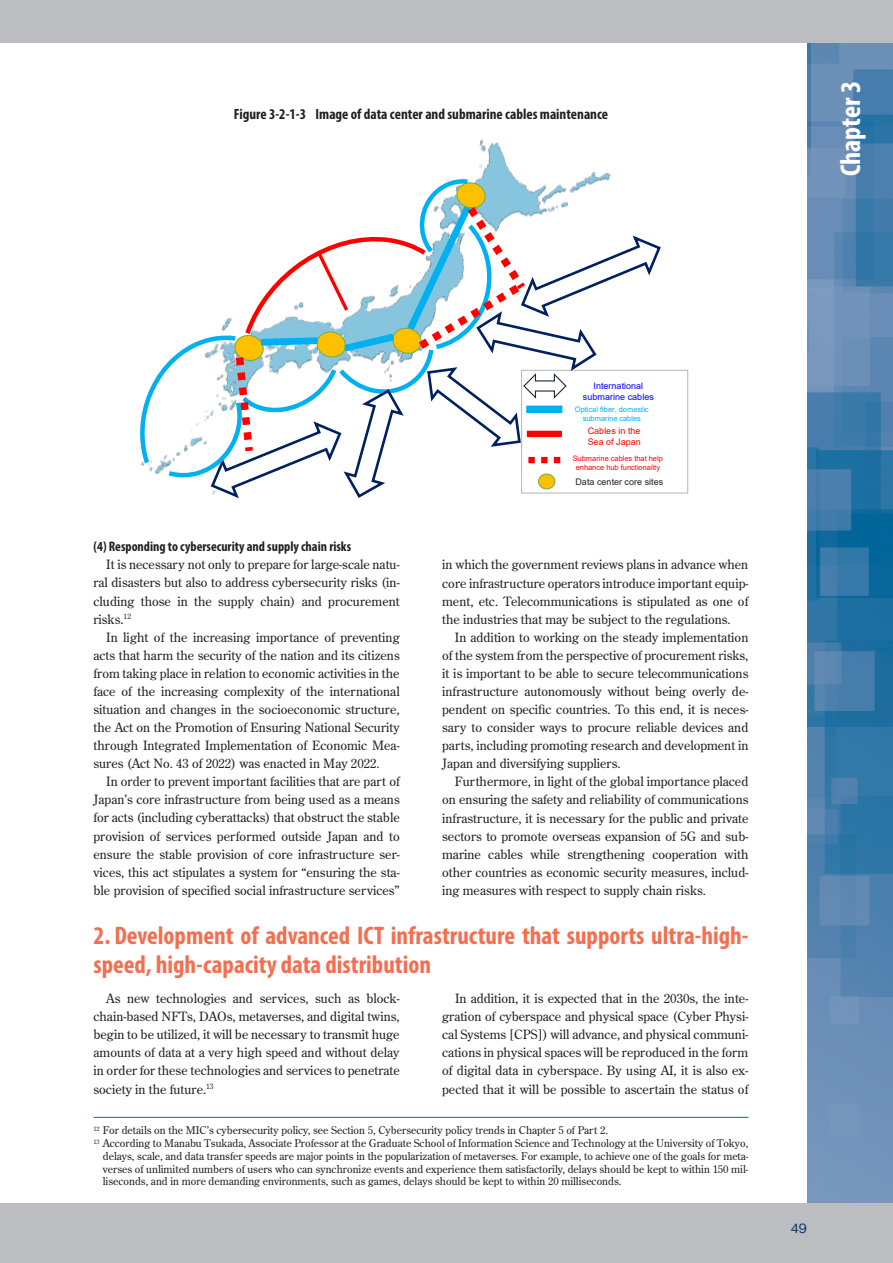
<style>
.page{position:relative;width:893px;height:1263px;background:#fff}
.page>*{position:absolute;margin:0;border:0;box-sizing:border-box;transform-origin:0 0}
.t1{font:700 condensed 28.65px "Myriad Pro";color:#fff}
.t2{font:700 condensed 25.5px/29.7px "Myriad Pro";color:#f36f51}
.t3{font:700 condensed 14.85px "Myriad Pro";color:#231f20}
.t4{font:700 condensed 13.8px "Myriad Pro";color:#231f20}
.t5{font:12.75px/18.1px "Century Old Style Std";color:#231f20;text-align:justify}
.t6{font:500 12.75px "Gothic BBB Pr 6";color:#00376b}
.t7{font:10.65px "Century Old Style Std";color:#231f20}
.t8{font:9px/10.8px "Arial";letter-spacing:.005em;color:#00f;text-align:center}
.t9{font:9px/10.8px "Arial";letter-spacing:.005em;color:#f00}
.t10{font:9px "Arial";color:#231f20}
.t11{font:7.5px/9px "Arial";color:#f00;text-align:center}
.t12{font:7.5px/9px "Arial";color:#00b0f0;text-align:center}
</style>
<div class="page">
<img style="left:479px;top:139px;width:132px;height:39px">
<svg style="left:140px;top:178px;width:523px;height:321px"></svg>
<hr style="left:94px;top:1117px;width:654px;height:1px;background:#006cb7">
<img style="left:808px;top:43px;width:85px;height:1160px">
<div style="left:0;top:1203px;width:893px;height:60px;background:#bcbdc0"></div>
<div style="left:0;top:0;width:893px;height:43px;background:#bcbdc0"></div>
<p class="t3" style="left:234px;top:105px;width:376px">Figure 3-2-1-3 Image of data center and submarine cables maintenance</p>
<h1 class="t1" style="left:833px;top:176px;width:97px;rotate:-90deg">Chapter 3</h1>
<p class="t8" style="left:583px;top:380px;width:72px">International submarine cables</p>
<p class="t9" style="left:588px;top:425px;width:55px">Cables in the<br>Sea of Japan</p>
<p class="t10" style="left:575px;top:475px;width:89px">Data center core sites</p>
<p class="t12" style="left:575px;top:405px;width:75px">Optical fiber, domestic submarine cables</p>
<p class="t11" style="left:573px;top:454px;width:92px">Submarine cables that help enhance hub functionality</p>
<p class="t4" style="left:94px;top:538px;width:259px">(4) Responding to cybersecurity and supply chain risks</p>
<p class="t5" style="left:94px;top:555px;width:308px;text-indent:13px">It is necessary not only to prepare for large-scale natu&shy;ral disasters but also to address cybersecurity risks (in&shy;cluding those in the supply chain) and procurement risks.<sup>12</sup></p>
<p class="t5" style="left:94px;top:628px;width:308px;text-indent:13px">In light of the increasing importance of preventing acts that harm the security of the nation and its citizens from taking place in relation to economic activities in the face of the increasing complexity of the international situation and changes in the socioeconomic structure, the Act on the Promotion of Ensuring National Security through Integrated Implementation of Economic Mea&shy;sures (Act No. 43 of 2022) was enacted in May 2022.</p>
<p class="t5" style="left:94px;top:772px;width:308px;text-indent:13px">In order to prevent important facilities that are part of Japan’s core infrastructure from being used as a means for acts (including cyberattacks) that obstruct the stable provision of services performed outside Japan and to ensure the stable provision of core infrastructure ser&shy;vices, this act stipulates a system for “ensuring the sta&shy;ble provision of specified social infrastructure services”</p>
<p class="t5" style="left:442px;top:555px;width:308px">in which the government reviews plans in advance when core infrastructure operators introduce important equip&shy;ment, etc. Telecommunications is stipulated as one of the industries that may be subject to the regulations.</p>
<p class="t5" style="left:442px;top:628px;width:308px;text-indent:13px">In addition to working on the steady implementation of the system from the perspective of procurement risks, it is important to be able to secure telecommunications infrastructure autonomously without being overly de&shy;pendent on specific countries. To this end, it is neces&shy;sary to consider ways to procure reliable devices and parts, including promoting research and development in Japan and diversifying suppliers.</p>
<p class="t5" style="left:442px;top:772px;width:308px;text-indent:13px">Furthermore, in light of the global importance placed on ensuring the safety and reliability of communications infrastructure, it is necessary for the public and private sectors to promote overseas expansion of 5G and sub&shy;marine cables while strengthening cooperation with other countries as economic security measures, includ&shy;ing measures with respect to supply chain risks.</p>
<h2 class="t2" style="left:94px;top:920px;width:656px">2. Development of advanced ICT infrastructure that supports ultra-high&shy;speed, high-capacity data distribution</h2>
<p class="t5" style="left:94px;top:989px;width:308px;text-indent:13px">As new technologies and services, such as block&shy;chain-based NFTs, DAOs, metaverses, and digital twins, begin to be utilized, it will be necessary to transmit huge amounts of data at a very high speed and without delay in order for these technologies and services to penetrate society in the future.<sup>13</sup></p>
<p class="t5" style="left:442px;top:989px;width:308px;text-indent:13px">In addition, it is expected that in the 2030s, the inte&shy;gration of cyberspace and physical space (Cyber Physi&shy;cal Systems [CPS]) will advance, and physical communi&shy;cations in physical spaces will be reproduced in the form of digital data in cyberspace. By using AI, it is also ex&shy;pected that it will be possible to ascertain the status of</p>
<p class="t7" style="left:94px;top:1123px;width:516px"><sup>12</sup> For details on the MIC’s cybersecurity policy, see Section 5, Cybersecurity policy trends in Chapter 5 of Part 2.</p>
<p class="t7" style="left:94px;top:1136px;width:656px"><sup>13</sup> According to Manabu Tsukada, Associate Professor at the Graduate School of Information Science and Technology at the University of Tokyo,</p>
<p class="t7" style="left:103px;top:1149px;width:647px">delays, scale, and data transfer speeds are major points in the popularization of metaverses. For example, to achieve one of the goals for meta-</p>
<p class="t7" style="left:103px;top:1162px;width:647px">verses of unlimited numbers of users who can synchronize events and experience them satisfactorily, delays should be kept to within 150 mil-</p>
<p class="t7" style="left:103px;top:1175px;width:520px">liseconds, and in more demanding environments, such as games, delays should be kept to within 20 milliseconds.</p>
<p class="t6" style="left:791px;top:1218px;width:18px">49</p>
</div>
